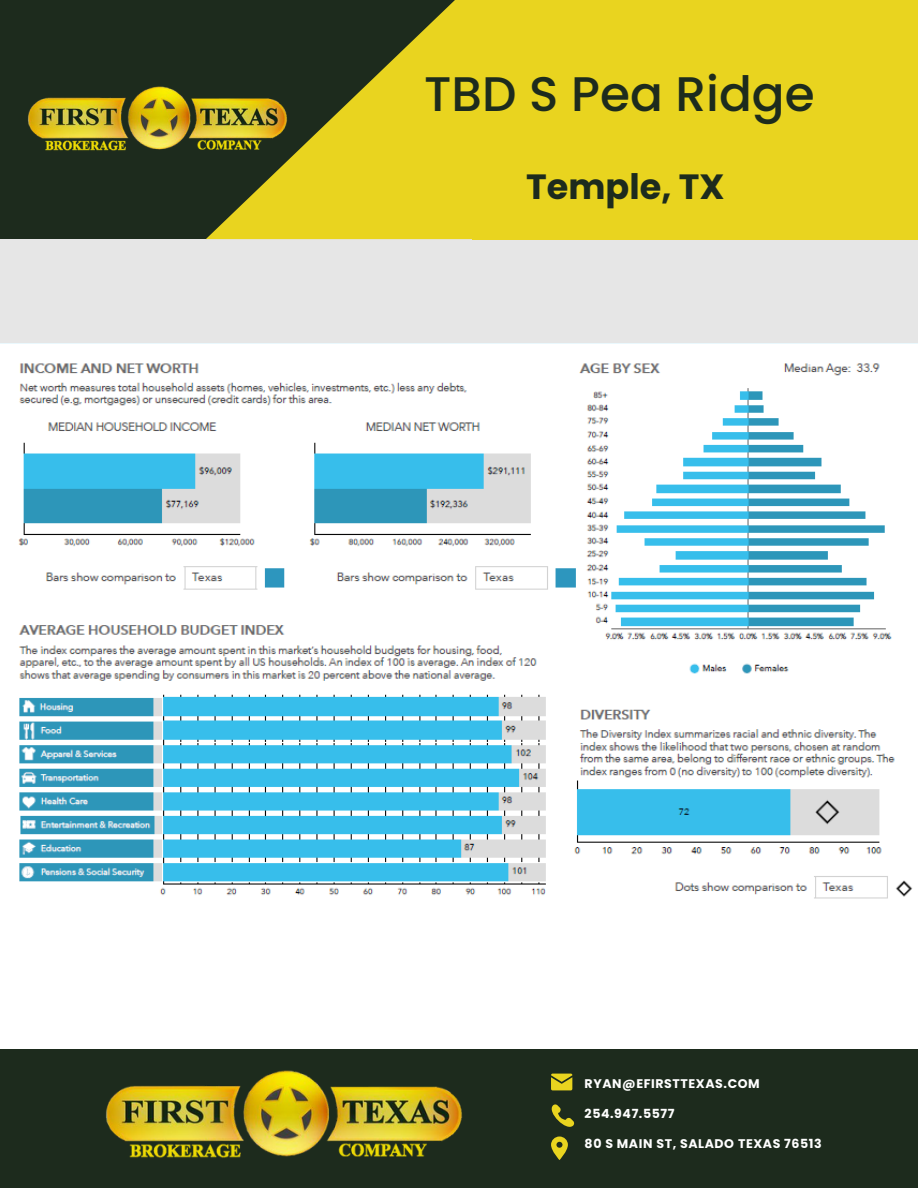
<style>
.page{position:relative;width:918px;height:1188px;background:#fff}
.page>*{position:absolute;margin:0;border:0;box-sizing:border-box;transform-origin:0 0}
.t1{font:500 48.6px "Poppins";color:#1d2b1d}
.t2{font:700 35.1px "Poppins";color:#1d2b1d}
.t3{font:700 12.6px "Poppins";letter-spacing:.045em;color:#fff}
</style>
<div class="page">
<div style="left:0;top:0;width:918px;height:239px;background:#1d2b1d"></div>
<div style="left:0;top:239px;width:918px;height:154px;background:#e6e6e6"></div>
<svg style="left:206px;top:0;width:266px;height:239px;fill:#e9d41f"></svg>
<div style="left:472px;top:0;width:446px;height:239px;background:#e9d41f"></div>
<div style="left:0;top:1049px;width:918px;height:139px;background:#1d2b1d"></div>
<svg style="left:551px;top:1137px;width:17px;height:23px"></svg>
<svg style="left:551px;top:1074px;width:21px;height:16px"></svg>
<svg style="left:551px;top:1104px;width:23px;height:23px"></svg>
<img style="left:28px;top:65px;width:277px;height:99px">
<img style="left:106px;top:1070px;width:357px;height:88px">
<img style="left:0;top:344px;width:918px;height:555px">
<h2 class="t1" style="left:424px;top:60px;width:392px">TBD S Pea Ridge</h2>
<p class="t2" style="left:526px;top:162px;width:200px">Temple, TX</p>
<p class="t3" style="left:585px;top:1074px;width:177px">RYAN@EFIRSTTEXAS.COM</p>
<p class="t3" style="left:585px;top:1105px;width:91px">254.947.5577</p>
<h1 class="t3" style="left:585px;top:1135px;width:239px">80 S MAIN ST, SALADO TEXAS 76513</h1>
</div>
